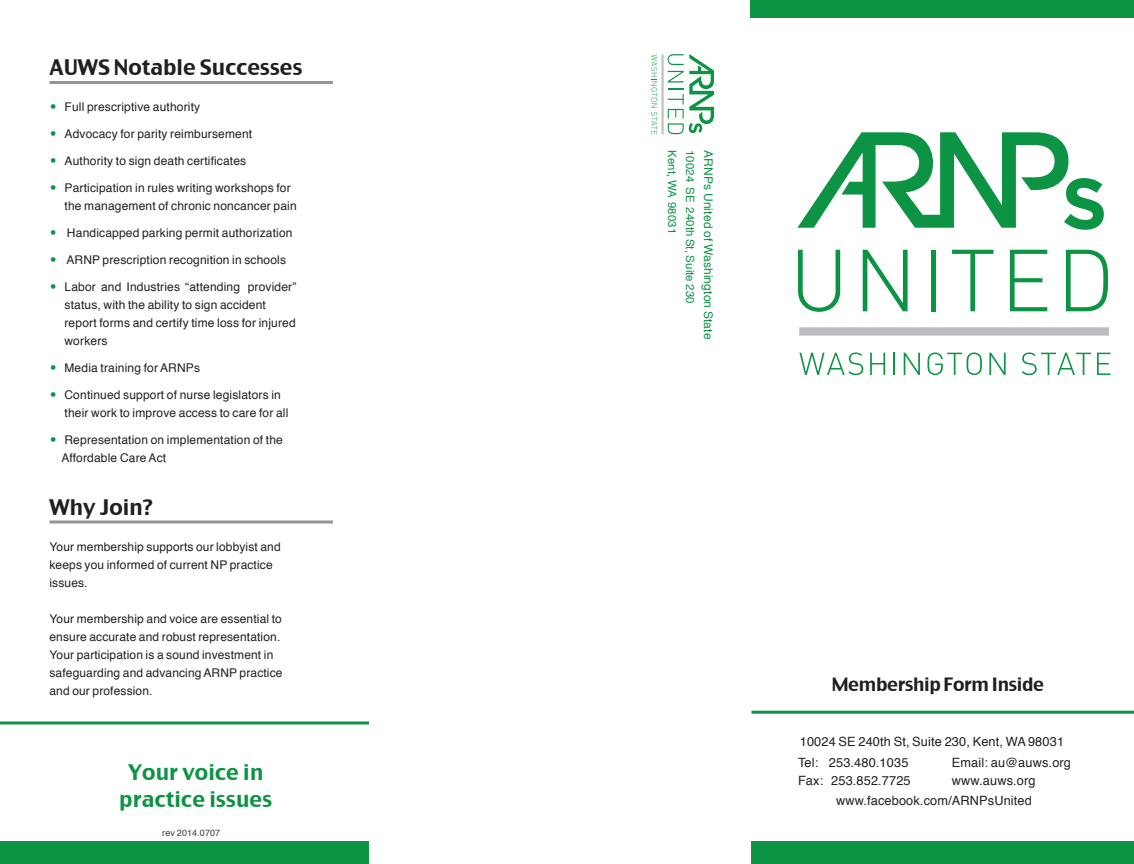
<style>
.page{position:relative;width:1134px;height:864px;background:#fff}
.page>*{position:absolute;margin:0;border:0;box-sizing:border-box;transform-origin:0 0}
.t1{font:21px "Charcoal CY";letter-spacing:.005em;color:#231f20}
.t2{font:21px/27px "Charcoal CY";letter-spacing:.01em;color:#0d9344;text-align:center}
.t3{font:18px "Charcoal CY";letter-spacing:-.02em;color:#231f20}
.t4{font:12.75px/18px "Helvetica";letter-spacing:.01em;color:#231f20}
.t5{font:12px/18px "Helvetica";letter-spacing:.015em;color:#231f20}
.t6{font:12px "Helvetica";letter-spacing:.015em;color:#0d9344}
.t7{font:11.4px "Helvetica";letter-spacing:.01em;color:#0d9344}
.t8{font:9px "Helvetica";letter-spacing:.01em;color:#3e3e3f}
.s1{font-size:21px;color:#0d9344}
</style>
<div class="page">
<div style="left:752px;top:842px;width:382px;height:22px;background:#0d9344"></div>
<div style="left:0;top:842px;width:369px;height:22px;background:#0d9344"></div>
<svg style="left:668px;top:54px;width:46px;height:80px"></svg>
<svg style="left:651px;top:55px;width:6px;height:80px"></svg>
<hr style="left:662px;top:54px;width:2px;height:80px;background:#bcbdc0">
<div style="left:751px;top:0;width:383px;height:18px;background:#0d9344"></div>
<hr style="left:752px;top:711px;width:382px;height:3px;background:#0d9344">
<hr style="left:50px;top:81px;width:283px;height:3px;background:#939598">
<svg style="left:50px;top:520px;width:283px;height:4px"></svg>
<svg style="left:798px;top:250px;width:42px;height:62px"></svg>
<svg style="left:863px;top:250px;width:45px;height:61px"></svg>
<div style="left:931px;top:250px;width:5px;height:61px;background:#0d9344"></div>
<svg style="left:952px;top:250px;width:41px;height:61px"></svg>
<svg style="left:1010px;top:250px;width:37px;height:61px"></svg>
<svg style="left:1066px;top:250px;width:42px;height:61px"></svg>
<svg style="left:797px;top:132px;width:307px;height:98px"></svg>
<svg style="left:799px;top:352px;width:64px;height:23px"></svg>
<svg style="left:870px;top:353px;width:15px;height:22px"></svg>
<svg style="left:894px;top:353px;width:1px;height:22px"></svg>
<svg style="left:904px;top:353px;width:16px;height:22px"></svg>
<svg style="left:928px;top:352px;width:54px;height:23px"></svg>
<svg style="left:989px;top:353px;width:17px;height:22px"></svg>
<svg style="left:1022px;top:352px;width:69px;height:23px"></svg>
<svg style="left:1097px;top:353px;width:14px;height:22px"></svg>
<div style="left:799px;top:327px;width:310px;height:9px;background:#bcbdc0"></div>
<hr style="left:0;top:722px;width:369px;height:2px;background:#0d9344">
<h1 class="t1" style="left:50px;top:54px;width:254px">AUWS Notable Successes</h1>
<p class="t5" style="left:50px;top:98px;width:152px"><span class="s1">•</span> Full prescriptive authority</p>
<p class="t5" style="left:50px;top:125px;width:204px"><span class="s1">•</span> Advocacy for parity reimbursement</p>
<p class="t5" style="left:50px;top:152px;width:198px"><span class="s1">•</span> Authority to sign death certificates</p>
<p class="t5" style="left:64px;top:179px;width:234px;text-indent:-15px"><span class="s1">•</span> Participation in rules writing workshops for the management of chronic noncancer pain</p>
<p class="t5" style="left:50px;top:224px;width:245px"><span class="s1">•</span> Handicapped parking permit authorization</p>
<p class="t5" style="left:50px;top:251px;width:238px"><span class="s1">•</span> ARNP prescription recognition in schools</p>
<p class="t5" style="left:64px;top:278px;width:233px;text-indent:-15px"><span class="s1">•</span> Labor and Industries “attending provider” status, with the ability to sign accident report forms and certify time loss for injured workers</p>
<p class="t5" style="left:50px;top:359px;width:152px"><span class="s1">•</span> Media training for ARNPs</p>
<p class="t5" style="left:64px;top:386px;width:225px;text-indent:-15px"><span class="s1">•</span> Continued support of nurse legislators in their work to improve access to care for all</p>
<p class="t5" style="left:61px;top:431px;width:223px;text-indent:-12px"><span class="s1">•</span> Representation on implementation of the<br>Affordable Care Act</p>
<h1 class="t1" style="left:50px;top:494px;width:105px">Why Join?</h1>
<p class="t5" style="left:50px;top:538px;width:233px">Your membership supports our lobbyist and keeps you informed of current NP practice issues.</p>
<p class="t5" style="left:50px;top:610px;width:235px">Your membership and voice are essential to ensure accurate and robust representation.<br>Your participation is a sound investment in safeguarding and advancing ARNP practice and our profession.</p>
<h1 class="t2" style="left:119px;top:758px;width:155px">Your voice in practice issues</h1>
<p class="t8" style="left:162px;top:826px;width:59px">rev 2014.0707</p>
<p class="t7" style="left:681px;top:150px;width:86px;rotate:90deg">Kent, WA 98031</p>
<p class="t7" style="left:699px;top:150px;width:155px;rotate:90deg">10024 SE 240th St, Suite 230</p>
<p class="t6" style="left:718px;top:150px;width:191px;rotate:90deg">ARNPs United of Washington State</p>
<h2 class="t3" style="left:832px;top:673px;width:214px">Membership Form Inside</h2>
<p class="t4" style="left:800px;top:733px;width:266px">10024 SE 240th St, Suite 230, Kent, WA 98031</p>
<p class="t4" style="left:798px;top:754px;width:114px">Tel: 253.480.1035<br>Fax: 253.852.7725</p>
<p class="t4" style="left:952px;top:754px;width:121px">Email: au@auws.org www.auws.org</p>
<p class="t4" style="left:836px;top:792px;width:197px">www.facebook.com/ARNPsUnited</p>
</div>
